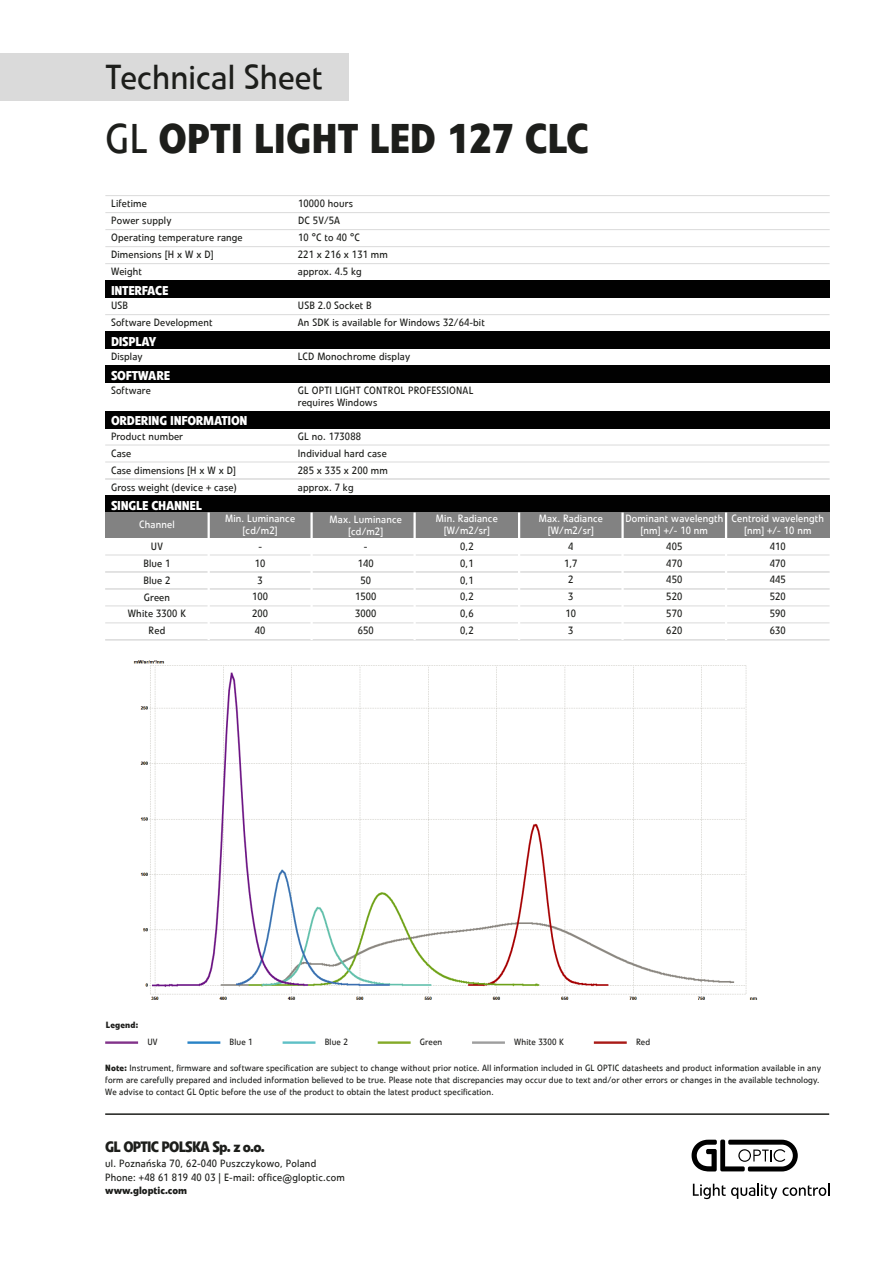
<style>
.page{position:relative;width:893px;height:1263px;background:#fff}
.page>*{position:absolute;margin:0;border:0;box-sizing:border-box;transform-origin:0 0}
.t1{font:700 41.4px "Veto Com";letter-spacing:-.005em;color:#1d1e1b}
.t2{font:34.5px "Veto Com";color:#1d1e1b}
.t3{font:700 15px "Veto Com";letter-spacing:-.055em;color:#1d1e1b}
.t4{font:700 12.75px "Veto Com";letter-spacing:-.02em;color:#fff}
.t5{font:10.5px/17px "Veto Com";letter-spacing:.015em;color:#1d1e1b;text-align:center}
.t6{font:10.5px/12px "Veto Com";letter-spacing:.015em;color:#fff;text-align:center}
.t7{font:700 10.5px "Veto Com";color:#1d1e1b}
.t8{font:9px/12px "Veto Com";letter-spacing:.015em;color:#1d1e1b}
.t9{font:9px "Veto Com";letter-spacing:.015em;color:#1d1d1b}
.t10{font:700 9px "Veto Com";letter-spacing:.015em;color:#1d1d1b}
.s1{font-weight:400}
.s2{font-weight:700}
</style>
<div class="page">
<hr style="left:105px;top:1113px;width:724px;height:2px;background:#1d1e1b">
<svg style="left:692px;top:1139px;width:106px;height:32px"></svg>
<svg style="left:693px;top:1184px;width:136px;height:15px"></svg>
<div style="left:0;top:54px;width:349px;height:47px;background:#dadada"></div>
<hr style="left:105px;top:195px;width:725px;height:1px;background:#dadada">
<hr style="left:105px;top:229px;width:725px;height:1px;background:#dadada">
<hr style="left:105px;top:212px;width:725px;height:1px;background:#dadada">
<hr style="left:105px;top:246px;width:725px;height:1px;background:#dadada">
<hr style="left:105px;top:263px;width:724px;height:1px;background:#dadada">
<hr style="left:105px;top:314px;width:724px;height:1px;background:#dadada">
<hr style="left:105px;top:331px;width:724px;height:1px;background:#dadada">
<hr style="left:105px;top:280px;width:724px;height:1px;background:#dadada">
<div style="left:105px;top:281px;width:724px;height:17px;background:#010101"></div>
<hr style="left:105px;top:365px;width:724px;height:1px;background:#dadada">
<div style="left:105px;top:332px;width:724px;height:17px;background:#010101"></div>
<hr style="left:105px;top:445px;width:724px;height:1px;background:#dadada">
<hr style="left:105px;top:462px;width:724px;height:1px;background:#dadada">
<div style="left:105px;top:411px;width:724px;height:17px;background:#010101"></div>
<div style="left:105px;top:366px;width:724px;height:17px;background:#010101"></div>
<hr style="left:105px;top:479px;width:724px;height:1px;background:#dadada">
<div style="left:105px;top:496px;width:724px;height:17px;background:#010101"></div>
<div style="left:105px;top:512px;width:104px;height:26px;background:#828282"></div>
<div style="left:312px;top:512px;width:103px;height:26px;background:#828282"></div>
<div style="left:209px;top:512px;width:103px;height:26px;background:#828282"></div>
<div style="left:415px;top:512px;width:104px;height:26px;background:#828282"></div>
<div style="left:519px;top:512px;width:104px;height:26px;background:#828282"></div>
<div style="left:623px;top:512px;width:103px;height:26px;background:#828282"></div>
<div style="left:726px;top:512px;width:103px;height:26px;background:#828282"></div>
<hr style="left:105px;top:555px;width:724px;height:1px;background:#dadada">
<hr style="left:105px;top:572px;width:724px;height:1px;background:#dadada">
<hr style="left:105px;top:589px;width:724px;height:1px;background:#dadada">
<hr style="left:105px;top:606px;width:724px;height:1px;background:#dadada">
<hr style="left:105px;top:623px;width:724px;height:1px;background:#dadada">
<hr style="left:105px;top:640px;width:724px;height:1px;background:#dadada">
<hr style="left:208px;top:512px;width:2px;height:128px;background:#fff">
<hr style="left:413px;top:512px;width:3px;height:128px;background:#fff">
<hr style="left:518px;top:512px;width:2px;height:128px;background:#fff">
<hr style="left:310px;top:512px;width:3px;height:128px;background:#fff">
<hr style="left:621px;top:512px;width:3px;height:128px;background:#fff">
<hr style="left:725px;top:512px;width:2px;height:128px;background:#fff">
<img style="left:133px;top:660px;width:625px;height:340px">
<hr style="left:105px;top:1041px;width:33px;height:3px;background:#82338a">
<hr style="left:187px;top:1041px;width:33px;height:3px;background:#2983c6">
<hr style="left:283px;top:1041px;width:32px;height:3px;background:#5ec0c6">
<hr style="left:378px;top:1041px;width:33px;height:3px;background:#84aa28">
<hr style="left:472px;top:1041px;width:33px;height:3px;background:#9e9e9e">
<hr style="left:594px;top:1041px;width:33px;height:3px;background:#a91a17">
<h2 class="t2" style="left:105px;top:56px;width:219px">Technical Sheet</h2>
<h1 class="t1" style="left:105px;top:113px;width:485px"><span class="s1">GL</span> OPTI LIGHT LED 127 CLC</h1>
<p class="t5" style="left:111px;top:195px;width:37px">Lifetime</p>
<p class="t5" style="left:298px;top:195px;width:56px">10000 hours</p>
<p class="t5" style="left:111px;top:212px;width:62px">Power supply</p>
<p class="t5" style="left:298px;top:212px;width:44px">DC 5V/5A</p>
<p class="t5" style="left:111px;top:229px;width:133px">Operating temperature range</p>
<p class="t5" style="left:298px;top:229px;width:63px">10 °C to 40 °C</p>
<p class="t5" style="left:111px;top:246px;width:104px">Dimensions [H x W x D]</p>
<p class="t5" style="left:298px;top:246px;width:92px">221 x 216 x 131 mm</p>
<p class="t5" style="left:111px;top:263px;width:32px">Weight</p>
<p class="t5" style="left:298px;top:263px;width:65px">approx. 4.5 kg</p>
<p class="t4" style="left:111px;top:282px;width:59px">INTERFACE</p>
<p class="t5" style="left:111px;top:297px;width:18px">USB</p>
<p class="t5" style="left:298px;top:297px;width:75px">USB 2.0 Socket B</p>
<p class="t5" style="left:111px;top:314px;width:103px">Software Development</p>
<p class="t5" style="left:298px;top:314px;width:188px">An SDK is available for Windows 32/64-bit</p>
<p class="t4" style="left:111px;top:333px;width:47px">DISPLAY</p>
<p class="t5" style="left:111px;top:348px;width:33px">Display</p>
<p class="t5" style="left:298px;top:348px;width:114px">LCD Monochrome display</p>
<p class="t4" style="left:111px;top:367px;width:61px">SOFTWARE</p>
<p class="t5" style="left:111px;top:382px;width:41px">Software</p>
<p class="t5" style="left:298px;top:385px;width:177px;line-height:12px;text-align:left">GL OPTI LIGHT CONTROL PROFESSIONAL requires Windows</p>
<p class="t4" style="left:111px;top:412px;width:138px">ORDERING INFORMATION</p>
<p class="t5" style="left:111px;top:428px;width:74px">Product number</p>
<p class="t5" style="left:298px;top:428px;width:65px">GL no. 173088</p>
<p class="t5" style="left:111px;top:445px;width:22px">Case</p>
<p class="t5" style="left:298px;top:445px;width:90px">Individual hard case</p>
<p class="t5" style="left:111px;top:462px;width:127px">Case dimensions [H x W x D]</p>
<p class="t5" style="left:298px;top:462px;width:92px">285 x 335 x 200 mm</p>
<p class="t5" style="left:111px;top:478px;width:127px">Gross weight (device + case)</p>
<p class="t5" style="left:298px;top:478px;width:57px">approx. 7 kg</p>
<p class="t4" style="left:111px;top:497px;width:92px">SINGLE CHANNEL</p>
<p class="t5" style="left:143px;top:538px;width:29px">UV<br>Blue 1<br>Blue 2</p>
<p class="t6" style="left:139px;top:519px;width:37px">Channel</p>
<p class="t6" style="left:225px;top:513px;width:71px">Min. Luminance [cd/m2]</p>
<p class="t6" style="left:330px;top:513px;width:74px">Max. Luminance [cd/m2]</p>
<p class="t6" style="left:436px;top:513px;width:63px">Min. Radiance [W/m2/sr]</p>
<p class="t6" style="left:539px;top:513px;width:66px">Max. Radiance [W/m2/sr]</p>
<p class="t6" style="left:625px;top:513px;width:99px">Dominant wavelength [nm] +/- 10 nm</p>
<p class="t6" style="left:732px;top:513px;width:94px">Centroid wavelength [nm] +/- 10 nm</p>
<p class="t5" style="left:252px;top:538px;width:18px">-<br>10<br>3<br>100<br>200<br>40</p>
<p class="t5" style="left:355px;top:538px;width:23px">-<br>140<br>50<br>1500<br>3000<br>650</p>
<p class="t5" style="left:460px;top:537px;width:15px;text-align:justify">0,2<br>0,1<br>0,1<br>0,2<br>0,6<br>0,2</p>
<p class="t5" style="left:564px;top:537px;width:15px">4<br>1,7<br>2<br>3<br>10<br>3</p>
<p class="t5" style="left:666px;top:537px;width:18px;text-align:justify">405<br>470<br>450<br>520<br>570<br>620</p>
<p class="t5" style="left:770px;top:537px;width:18px;text-align:justify">410<br>470<br>445<br>520<br>590<br>630</p>
<p class="t5" style="left:128px;top:588px;width:60px">Green<br>White 3300 K<br>Red</p>
<p class="t10" style="left:106px;top:1019px;width:34px">Legend:</p>
<p class="t9" style="left:147px;top:1037px;width:12px">UV</p>
<p class="t9" style="left:230px;top:1037px;width:25px">Blue 1</p>
<p class="t9" style="left:325px;top:1037px;width:25px">Blue 2</p>
<p class="t9" style="left:420px;top:1037px;width:24px">Green</p>
<p class="t9" style="left:514px;top:1037px;width:51px">White 3300 K</p>
<p class="t9" style="left:636px;top:1037px;width:16px">Red</p>
<p class="t8" style="left:105px;top:1062px;width:717px"><span class="s2">Note:</span> Instrument, firmware and software specification are subject to change without prior notice. All information included in GL OPTIC datasheets and product information available in any form are carefully prepared and included information believed to be true. Please note that discrepancies may occur due to text and/or other errors or changes in the available technology.<br>We advise to contact GL Optic before the use of the product to obtain the latest product specification.</p>
<h3 class="t3" style="left:105px;top:1138px;width:161px">GL OPTIC POLSKA Sp. z o.o.</h3>
<p class="t5" style="left:105px;top:1157px;width:241px;line-height:13.4px;text-align:left">ul. Poznańska 70, 62-040 Puszczykowo, Poland<br>Phone: +48 61 819 40 03 | E-mail: office@gloptic.com</p>
<p class="t7" style="left:105px;top:1183px;width:83px">www.gloptic.com</p>
</div>
